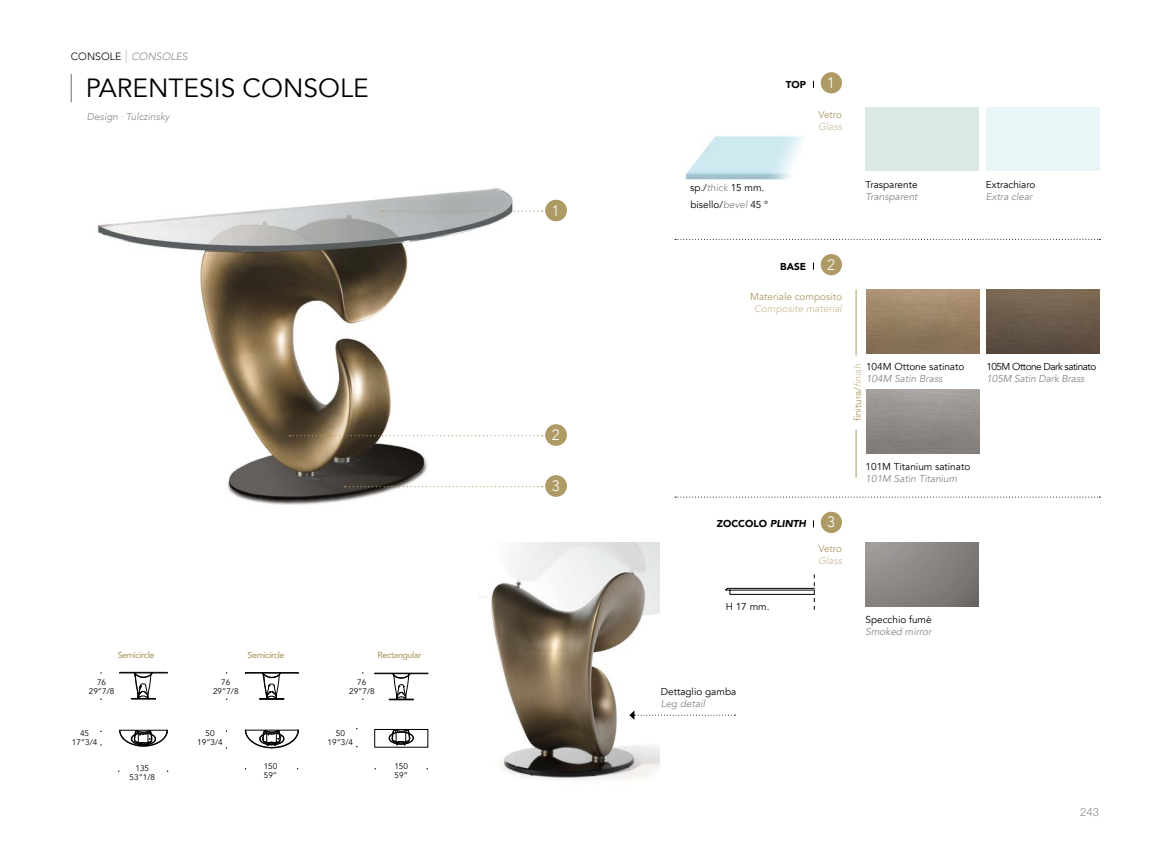
<style>
.page{position:relative;width:1170px;height:851px;background:#fff}
.page>*{position:absolute;margin:0;border:0;box-sizing:border-box;transform-origin:0 0}
.t1{font:26.25px "Avenir";color:#000}
.t2{font:300 15px "Avenir";color:#fff}
.t3{font:300 11.25px "Helvetica Neue LT Std";color:#878787}
.t4{font:italic 300 10.5px "Avenir";color:#878787}
.t5{font:10px/17.1px "Avenir";color:#000}
.t6{font:italic 10px "Avenir";color:#878787}
.t7{font:10px "Avenir";color:#ae9a64}
.t8{font:italic 10px "Avenir";color:#cdc09e}
.t9{font:10px "Avenir";letter-spacing:-.05em;color:#000}
.t10{font:900 10px "Avenir";color:#000}
.t11{font:italic 300 10px "Avenir";color:#878787}
.t12{font:500 8.75px "Avenir";letter-spacing:-.04em;color:#ae9a64}
.t13{font:8.25px/8.9px "Avenir";color:#000;text-align:center}
.s1{font-style:normal;color:#000}
.s2{font-family:"Helvetica Neue LT Std";font-weight:200;font-style:normal;font-size:18.75px}
.s3{font-style:italic;color:#878787}
.s4{font-style:italic;color:#cdc09e}
.s5{font-style:italic}
</style>
<div class="page">
<img style="left:866px;top:289px;width:113px;height:64px">
<img style="left:97px;top:187px;width:470px;height:318px">
<svg style="left:71px;top:74px;width:1px;height:28px"></svg>
<div style="left:865px;top:107px;width:113px;height:64px;background:#dbe8e6"></div>
<div style="left:985px;top:107px;width:114px;height:64px;background:#eaf5f7"></div>
<div style="left:820px;top:72px;width:21px;height:21px;background:#ae9a64;border-radius:50%"></div>
<img style="left:986px;top:289px;width:113px;height:64px">
<div style="left:820px;top:254px;width:21px;height:21px;background:#ae9a64;border-radius:50%"></div>
<img style="left:685px;top:136px;width:118px;height:44px">
<svg style="left:675px;top:239px;width:425px;height:1px"></svg>
<svg style="left:675px;top:496px;width:425px;height:1px"></svg>
<div style="left:820px;top:511px;width:21px;height:22px;background:#ae9a64;border-radius:50%"></div>
<svg style="left:119px;top:672px;width:49px;height:28px"></svg>
<svg style="left:119px;top:729px;width:49px;height:17px"></svg>
<svg style="left:244px;top:672px;width:55px;height:28px"></svg>
<svg style="left:245px;top:729px;width:54px;height:19px"></svg>
<svg style="left:545px;top:200px;width:22px;height:21px"></svg>
<div style="left:545px;top:200px;width:21px;height:21px;background:#ae9a64;border-radius:50%"></div>
<svg style="left:545px;top:424px;width:22px;height:21px"></svg>
<div style="left:545px;top:424px;width:21px;height:21px;background:#ae9a64;border-radius:50%"></div>
<svg style="left:545px;top:475px;width:22px;height:21px"></svg>
<div style="left:545px;top:475px;width:21px;height:21px;background:#ae9a64;border-radius:50%"></div>
<svg style="left:381px;top:210px;width:161px;height:2px"></svg>
<svg style="left:290px;top:435px;width:252px;height:1px"></svg>
<svg style="left:344px;top:486px;width:198px;height:1px"></svg>
<hr style="left:855px;top:429px;width:1px;height:48px;background:#ae9a64">
<hr style="left:855px;top:289px;width:1px;height:66px;background:#ae9a64">
<svg style="left:389px;top:731px;width:24px;height:14px"></svg>
<div style="left:374px;top:729px;width:54px;height:18px;border:1px solid #000"></div>
<hr style="left:374px;top:673px;width:54px;height:1px;background:#000">
<hr style="left:375px;top:672px;width:52px;height:1px;background:#000">
<svg style="left:389px;top:673px;width:25px;height:28px"></svg>
<img style="left:865px;top:542px;width:113px;height:64px">
<svg style="left:725px;top:574px;width:90px;height:35px"></svg>
<img style="left:481px;top:542px;width:178px;height:238px">
<svg style="left:629px;top:710px;width:106px;height:9px"></svg>
<p class="t4" style="left:71px;top:51px;width:118px"><span class="s1">CONSOLE</span> <span class="s2">I</span> CONSOLES</p>
<h1 class="t1" style="left:86px;top:72px;width:284px">PARENTESIS CONSOLE</h1>
<p class="t11" style="left:87px;top:110px;width:84px">Design ∙ Tulczinsky</p>
<p class="t12" style="left:118px;top:647px;width:38px">Semicircle</p>
<p class="t12" style="left:248px;top:647px;width:38px">Semicircle</p>
<p class="t12" style="left:377px;top:647px;width:45px">Rectangular</p>
<p class="t13" style="left:89px;top:678px;width:27px">76<br>29”7/8</p>
<p class="t13" style="left:72px;top:728px;width:27px">45<br>17”3/4</p>
<p class="t13" style="left:129px;top:764px;width:27px">135<br>53”1/8</p>
<p class="t13" style="left:213px;top:678px;width:27px">76<br>29”7/8</p>
<p class="t13" style="left:197px;top:728px;width:27px">50<br>19”3/4</p>
<p class="t13" style="left:264px;top:761px;width:15px;text-align:left">150<br>59”</p>
<p class="t13" style="left:349px;top:678px;width:27px">76<br>29”7/8</p>
<p class="t13" style="left:327px;top:728px;width:27px">50<br>19”3/4</p>
<p class="t13" style="left:394px;top:761px;width:15px;text-align:left">150<br>59”</p>
<h2 class="t2" style="left:552px;top:201px;width:9px">1</h2>
<h2 class="t2" style="left:552px;top:426px;width:9px">2</h2>
<h2 class="t2" style="left:552px;top:477px;width:9px">3</h2>
<p class="t10" style="left:785px;top:76px;width:22px">TOP</p>
<h2 class="t2" style="left:827px;top:74px;width:9px">1</h2>
<p class="t7" style="left:818px;top:109px;width:25px">Vetro</p>
<p class="t8" style="left:818px;top:121px;width:25px">Glass</p>
<p class="t5" style="left:690px;top:179px;width:80px">sp./<span class="s3">thick</span> 15 mm. bisello/<span class="s3">bevel</span> 45 °</p>
<p class="t5" style="left:865px;top:176px;width:54px">Trasparente</p>
<p class="t6" style="left:865px;top:190px;width:54px">Transparent</p>
<p class="t5" style="left:985px;top:176px;width:51px">Extrachiaro</p>
<p class="t6" style="left:985px;top:190px;width:48px">Extra clear</p>
<p class="t10" style="left:780px;top:257px;width:27px">BASE</p>
<h2 class="t2" style="left:827px;top:256px;width:9px">2</h2>
<p class="t7" style="left:750px;top:290px;width:93px">Materiale composito</p>
<p class="t8" style="left:754px;top:302px;width:89px">Composite material</p>
<p class="t5" style="left:866px;top:358px;width:100px">104M Ottone satinato</p>
<p class="t6" style="left:866px;top:373px;width:78px">104M Satin Brass</p>
<p class="t7" style="left:851px;top:421px;width:59px;rotate:-90deg">finitura/<span class="s4">finish</span></p>
<p class="t10" style="left:716px;top:515px;width:91px">ZOCCOLO <span class="s5">PLINTH</span></p>
<h2 class="t2" style="left:827px;top:513px;width:9px">3</h2>
<p class="t7" style="left:818px;top:543px;width:25px">Vetro</p>
<p class="t8" style="left:818px;top:555px;width:25px">Glass</p>
<p class="t5" style="left:725px;top:598px;width:45px">H 17 mm.</p>
<p class="t5" style="left:865px;top:458px;width:106px">101M Titanium satinato</p>
<p class="t6" style="left:865px;top:473px;width:93px">101M Satin Titanium</p>
<p class="t5" style="left:865px;top:611px;width:68px">Specchio fumè</p>
<p class="t6" style="left:865px;top:626px;width:67px">Smoked mirror</p>
<p class="t9" style="left:986px;top:361px;width:111px">105M Ottone Dark satinato</p>
<p class="t6" style="left:986px;top:373px;width:100px">105M Satin Dark Brass</p>
<p class="t5" style="left:660px;top:682px;width:77px">Dettaglio gamba</p>
<p class="t6" style="left:660px;top:697px;width:46px">Leg detail</p>
<p class="t3" style="left:1080px;top:805px;width:20px">243</p>
</div>
